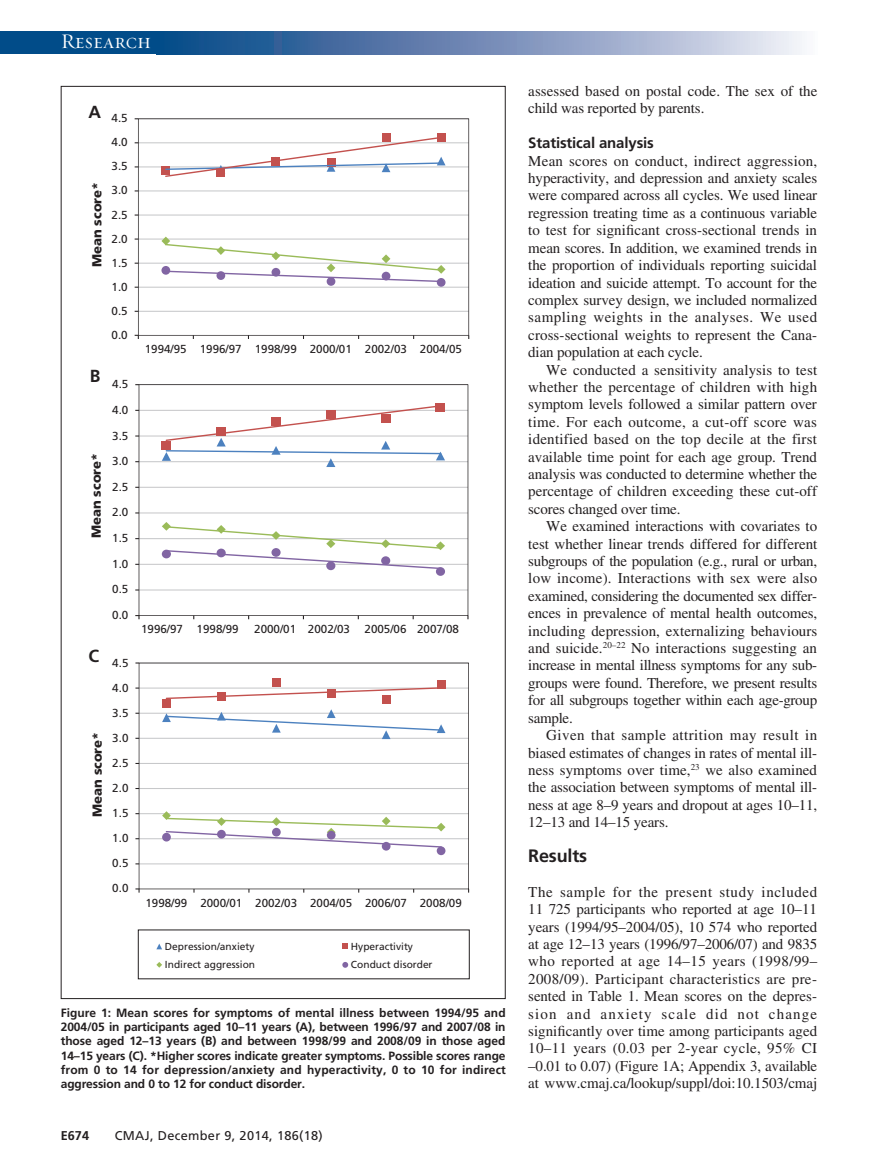
<style>
.page{position:relative;width:878px;height:1175px;background:#fff}
.page>*{position:absolute;margin:0;border:0;box-sizing:border-box;transform-origin:0 0}
.t1{font:21px "Requiem Display HTF Small Caps";letter-spacing:.005em;color:#fff}
.t2{font:700 18px "Frutiger LT Std";letter-spacing:-.01em;color:#231f20}
.t3{font:700 17.4px "Frutiger LT Std";color:#231f20}
.PJ{font:15px/17.4px "Times LT Std";letter-spacing:-.01em;color:#231f20;text-align:justify}
.t4{font:700 15px "Frutiger LT Std";letter-spacing:-.01em;color:#231f20}
.t5{font:900 13.05px "Frutiger LT Std";color:#231f20}
.t6{font:12.75px "Frutiger LT Std";letter-spacing:.025em;color:#231f20}
.t7{font:700 12.75px "Frutiger LT Std";color:#231f20}
.FIG{font:700 12px/14.2px "Frutiger LT Std";letter-spacing:-.01em;color:#231f20;text-align:justify}
.t8{font:11.55px "Frutiger LT Std";color:#231f20}
.t9{font:10.2px "Frutiger LT Std";color:#231f20}
</style>
<div class="page">
<svg style="left:164px;top:32px;width:638px;height:22px;background:#7691b9"></svg>
<div style="left:0;top:32px;width:164px;height:22px;background:#014c89"></div>
<svg style="left:138px;top:118px;width:331px;height:218px"></svg>
<div style="left:381px;top:133px;width:9px;height:9px;background:#c3514e"></div>
<div style="left:437px;top:133px;width:8px;height:8px;background:#c3514e"></div>
<svg style="left:326px;top:277px;width:9px;height:9px"></svg>
<div style="left:437px;top:278px;width:8px;height:9px;background:#8165a3;border-radius:50%"></div>
<svg style="left:161px;top:137px;width:284px;height:40px"></svg>
<svg style="left:161px;top:237px;width:284px;height:45px"></svg>
<svg style="left:156px;top:943px;width:6px;height:6px"></svg>
<svg style="left:342px;top:943px;width:6px;height:6px"></svg>
<svg style="left:156px;top:962px;width:6px;height:5px"></svg>
<svg style="left:342px;top:962px;width:6px;height:5px"></svg>
<svg style="left:139px;top:384px;width:329px;height:232px"></svg>
<div style="left:436px;top:403px;width:9px;height:8px;background:#c3514e"></div>
<div style="left:436px;top:567px;width:9px;height:9px;background:#8165a3;border-radius:50%"></div>
<svg style="left:162px;top:405px;width:283px;height:62px"></svg>
<svg style="left:162px;top:522px;width:283px;height:47px"></svg>
<svg style="left:139px;top:662px;width:330px;height:227px"></svg>
<svg style="left:135px;top:888px;width:5px;height:4px"></svg>
<div style="left:162px;top:698px;width:9px;height:9px;background:#c3514e"></div>
<div style="left:217px;top:691px;width:9px;height:9px;background:#c3514e"></div>
<div style="left:272px;top:678px;width:9px;height:9px;background:#c3514e"></div>
<div style="left:382px;top:694px;width:8px;height:9px;background:#c3514e"></div>
<div style="left:436px;top:680px;width:9px;height:9px;background:#c3514e"></div>
<div style="left:382px;top:842px;width:8px;height:8px;background:#8165a3;border-radius:50%"></div>
<div style="left:436px;top:846px;width:9px;height:9px;background:#8165a3;border-radius:50%"></div>
<svg style="left:162px;top:709px;width:283px;height:30px"></svg>
<svg style="left:166px;top:687px;width:276px;height:12px"></svg>
<svg style="left:162px;top:811px;width:283px;height:36px"></svg>
<h1 class="t1" style="left:61px;top:29px;width:92px">Research</h1>
<p class="t3" style="left:88px;top:102px;width:14px">A</p>
<p class="t5" style="left:89px;top:267px;width:87px;rotate:-90deg">Mean score*</p>
<p class="t8" style="left:112px;top:111px;width:18px">4.5</p>
<p class="t8" style="left:112px;top:135px;width:18px">4.0</p>
<p class="t8" style="left:112px;top:160px;width:18px">3.5</p>
<p class="t8" style="left:112px;top:184px;width:18px">3.0</p>
<p class="t8" style="left:112px;top:208px;width:18px">2.5</p>
<p class="t8" style="left:112px;top:232px;width:18px">2.0</p>
<p class="t8" style="left:112px;top:256px;width:18px">1.5</p>
<p class="t8" style="left:112px;top:280px;width:18px">1.0</p>
<p class="t8" style="left:112px;top:304px;width:18px">0.5</p>
<p class="t8" style="left:112px;top:328px;width:18px">0.0</p>
<p class="t3" style="left:90px;top:365px;width:12px">B</p>
<p class="t5" style="left:88px;top:538px;width:87px;rotate:-90deg">Mean score*</p>
<p class="t8" style="left:112px;top:377px;width:18px">4.5</p>
<p class="t8" style="left:112px;top:403px;width:18px">4.0</p>
<p class="t8" style="left:112px;top:429px;width:18px">3.5</p>
<p class="t8" style="left:112px;top:454px;width:18px">3.0</p>
<p class="t8" style="left:112px;top:480px;width:18px">2.5</p>
<p class="t8" style="left:112px;top:505px;width:18px">2.0</p>
<p class="t8" style="left:112px;top:531px;width:18px">1.5</p>
<p class="t8" style="left:112px;top:557px;width:18px">1.0</p>
<p class="t8" style="left:112px;top:582px;width:18px">0.5</p>
<p class="t8" style="left:112px;top:608px;width:18px">0.0</p>
<p class="t3" style="left:88px;top:645px;width:12px">C</p>
<p class="t5" style="left:89px;top:817px;width:87px;rotate:-90deg">Mean score*</p>
<p class="t8" style="left:112px;top:655px;width:18px">4.5</p>
<p class="t8" style="left:112px;top:680px;width:18px">4.0</p>
<p class="t8" style="left:112px;top:706px;width:18px">3.5</p>
<p class="t8" style="left:112px;top:731px;width:18px">3.0</p>
<p class="t8" style="left:112px;top:756px;width:18px">2.5</p>
<p class="t8" style="left:112px;top:781px;width:18px">2.0</p>
<p class="t8" style="left:112px;top:806px;width:18px">1.5</p>
<p class="t8" style="left:112px;top:831px;width:18px">1.0</p>
<p class="t8" style="left:112px;top:856px;width:18px">0.5</p>
<p class="t8" style="left:112px;top:881px;width:18px">0.0</p>
<p class="t8" style="left:145px;top:343px;width:318px">1994/95 1996/97 1998/99 2000/01 2002/03 2004/05</p>
<p class="t8" style="left:141px;top:622px;width:99px">1996/97 1998/99</p>
<p class="t8" style="left:254px;top:622px;width:97px">2000/01 2002/03</p>
<p class="t8" style="left:364px;top:622px;width:96px">2005/06 2007/08</p>
<p class="t8" style="left:145px;top:896px;width:318px">1998/99 2000/01 2002/03 2004/05 2006/07 2008/09</p>
<p class="t9" style="left:165px;top:940px;width:91px">Depression/anxiety</p>
<p class="t9" style="left:351px;top:940px;width:64px">Hyperactivity</p>
<p class="t9" style="left:165px;top:958px;width:92px">Indirect aggression</p>
<p class="t9" style="left:351px;top:958px;width:83px">Conduct disorder</p>
<p class="FIG" style="left:61px;top:1005px;width:446px">Figure 1: Mean scores for symptoms of mental illness between 1994/95 and 2004/05 in participants aged 10–11 years (A), between 1996/97 and 2007/08 in those aged 12–13 years (B) and between 1998/99 and 2008/09 in those aged 14–15 years (C). *Higher scores indicate greater symptoms. Possible scores range from 0 to 14 for depression/anxiety and hyperactivity, 0 to 10 for indirect aggression and 0 to 12 for conduct disorder.</p>
<p class="t7" style="left:61px;top:1127px;width:30px">E674</p>
<p class="t6" style="left:115px;top:1127px;width:209px">CMAJ, December 9, 2014, 186(18)</p>
<p class="PJ" style="left:528px;top:82px;width:290px">assessed based on postal code. The sex of the child was reported by parents.</p>
<h2 class="t4" style="left:528px;top:134px;width:127px">Statistical analysis</h2>
<p class="PJ" style="left:528px;top:152px;width:290px">Mean scores on conduct, indirect aggression, hyperactivity, and depression and anxiety scales were compared across all cycles. We used linear regression treating time as a continuous variable to test for significant cross-sectional trends in mean scores. In addition, we examined trends in the proportion of individuals reporting suicidal ideation and suicide attempt. To account for the complex survey design, we included normalized sampling weights in the analyses. We used cross-sectional weights to represent the Cana&shy;dian population at each cycle.</p>
<p class="PJ" style="left:528px;top:361px;width:290px;text-indent:18px">We conducted a sensitivity analysis to test whether the percentage of children with high symptom levels followed a similar pattern over time. For each outcome, a cut-off score was identified based on the top decile at the first available time point for each age group. Trend analysis was conducted to determine whether the percentage of children exceeding these cut-off scores changed over time.</p>
<p class="PJ" style="left:528px;top:517px;width:290px;text-indent:18px">We examined interactions with covariates to test whether linear trends differed for different subgroups of the population (e.g., rural or urban, low income). Interactions with sex were also examined, considering the documented sex differ&shy;ences in prevalence of mental health outcomes, including depression, externalizing behaviours and suicide.<sup>20–22</sup> No interactions suggesting an increase in mental illness symptoms for any sub&shy;groups were found. Therefore, we present results for all subgroups together within each age-group sample.</p>
<p class="PJ" style="left:528px;top:726px;width:290px;text-indent:18px">Given that sample attrition may result in biased estimates of changes in rates of mental ill&shy;ness symptoms over time,<sup>23</sup> we also examined the association between symptoms of mental ill&shy;ness at age 8–9 years and dropout at ages 10–11, 12–13 and 14–15 years.</p>
<h1 class="t2" style="left:528px;top:845px;width:60px">Results</h1>
<p class="PJ" style="left:528px;top:883px;width:290px">The sample for the present study included 11 725 participants who reported at age 10–11 years (1994/95–2004/05), 10 574 who reported at age 12–13 years (1996/97–2006/07) and 9835 who reported at age 14–15 years (1998/99– 2008/09). Participant characteristics are pre&shy;sented in Table 1. Mean scores on the depres&shy;sion and anxiety scale did not change significantly over time among participants aged 10–11 years (0.03 per 2-year cycle, 95% CI –0.01 to 0.07) (Figure 1A; Appendix 3, available at www.cmaj.ca/lookup/suppl/doi:10.1503/cmaj</p>
</div>
